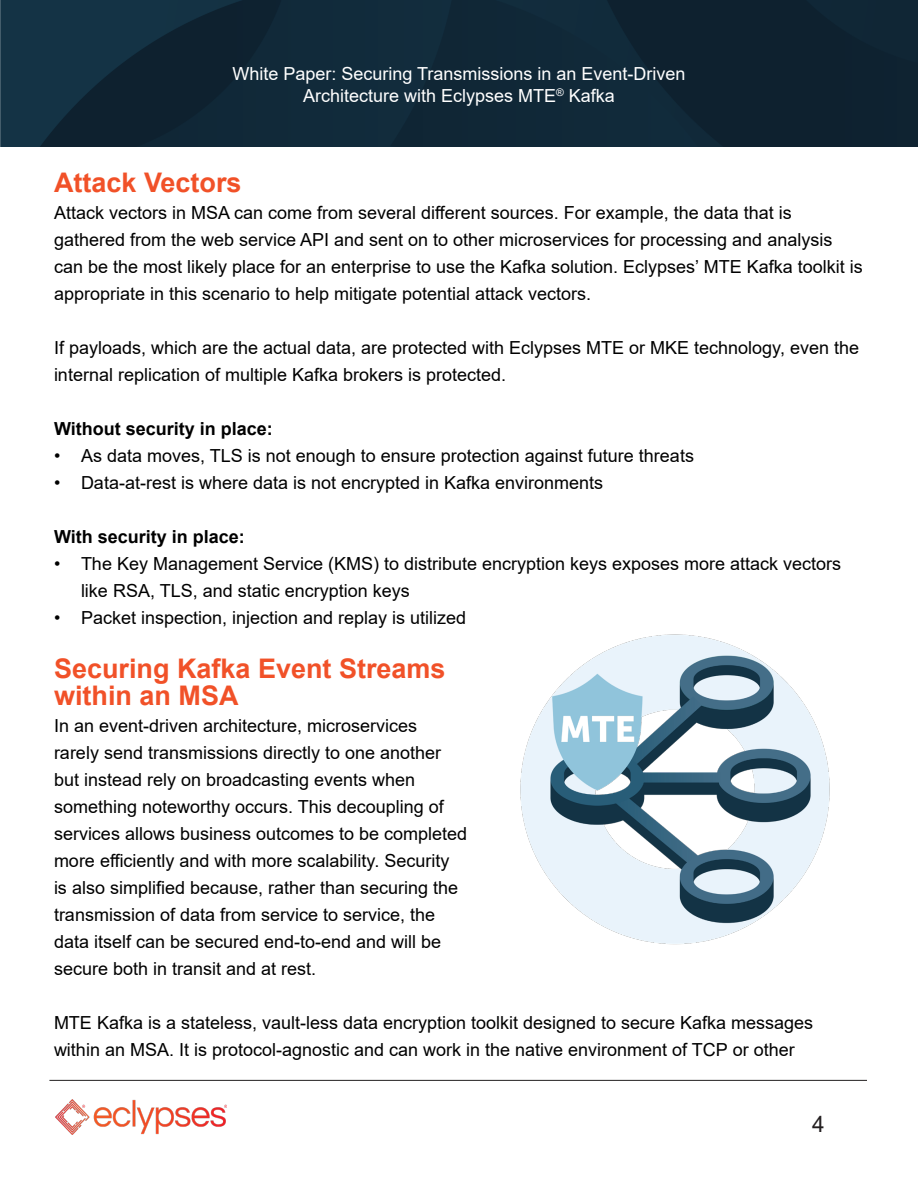
<style>
.page{position:relative;width:918px;height:1188px;background:#fff}
.page>*{position:absolute;margin:0;border:0;box-sizing:border-box;transform-origin:0 0}
.t1{font:700 27px/27px "Arial";color:#f15128}
.t2{font:22.5px "Arial";color:#231f20}
.t3{font:18px/27px "Arial";color:#000}
.t4{font:18px/21.6px "Arial";color:#fff;text-align:center}
.t5{font:700 18px "Arial";color:#000}
</style>
<div class="page">
<img style="left:0;top:0;width:918px;height:147px">
<hr style="left:49px;top:1080px;width:818px;height:1px;background:#231f20">
<img style="left:55px;top:1100px;width:172px;height:34px">
<img style="left:520px;top:634px;width:310px;height:311px">
<p class="t4" style="left:232px;top:63px;width:455px">White Paper: Securing Transmissions in an Event-Driven<br>Architecture with Eclypses MTE<sup>®</sup> Kafka</p>
<p class="t1" style="left:54px;top:170px;width:189px">Attack Vectors</p>
<p class="t3" style="left:54px;top:199px;width:810px">Attack vectors in MSA can come from several different sources. For example, the data that is gathered from the web service API and sent on to other microservices for processing and analysis can be the most likely place for an enterprise to use the Kafka solution. Eclypses’ MTE Kafka toolkit is appropriate in this scenario to help mitigate potential attack vectors.</p>
<p class="t3" style="left:54px;top:334px;width:807px">If payloads, which are the actual data, are protected with Eclypses MTE or MKE technology, even the internal replication of multiple Kafka brokers is protected.</p>
<p class="t5" style="left:54px;top:416px;width:220px">Without security in place:</p>
<p class="t3" style="left:54px;top:442px;width:642px">• As data moves, TLS is not enough to ensure protection against future threats</p>
<p class="t3" style="left:54px;top:469px;width:551px">• Data-at-rest is where data is not encrypted in Kafka environments</p>
<p class="t5" style="left:54px;top:524px;width:192px">With security in place:</p>
<p class="t3" style="left:81px;top:550px;width:762px;text-indent:-27px">• The Key Management Service (KMS) to distribute encryption keys exposes more attack vectors like RSA, TLS, and static encryption keys</p>
<p class="t3" style="left:54px;top:604px;width:414px">• Packet inspection, injection and replay is utilized</p>
<p class="t1" style="left:54px;top:656px;width:393px">Securing Kafka Event Streams within an MSA</p>
<p class="t3" style="left:54px;top:712px;width:415px">In an event-driven architecture, microservices<br>rarely send transmissions directly to one another but instead rely on broadcasting events when something noteworthy occurs. This decoupling of services allows business outcomes to be completed more efficiently and with more scalability. Security<br>is also simplified because, rather than securing the transmission of data from service to service, the data itself can be secured end-to-end and will be secure both in transit and at rest.</p>
<p class="t3" style="left:54px;top:1009px;width:761px">MTE Kafka is a stateless, vault-less data encryption toolkit designed to secure Kafka messages within an MSA. It is protocol-agnostic and can work in the native environment of TCP or other</p>
<p class="t2" style="left:812px;top:1109px;width:14px">4</p>
</div>
